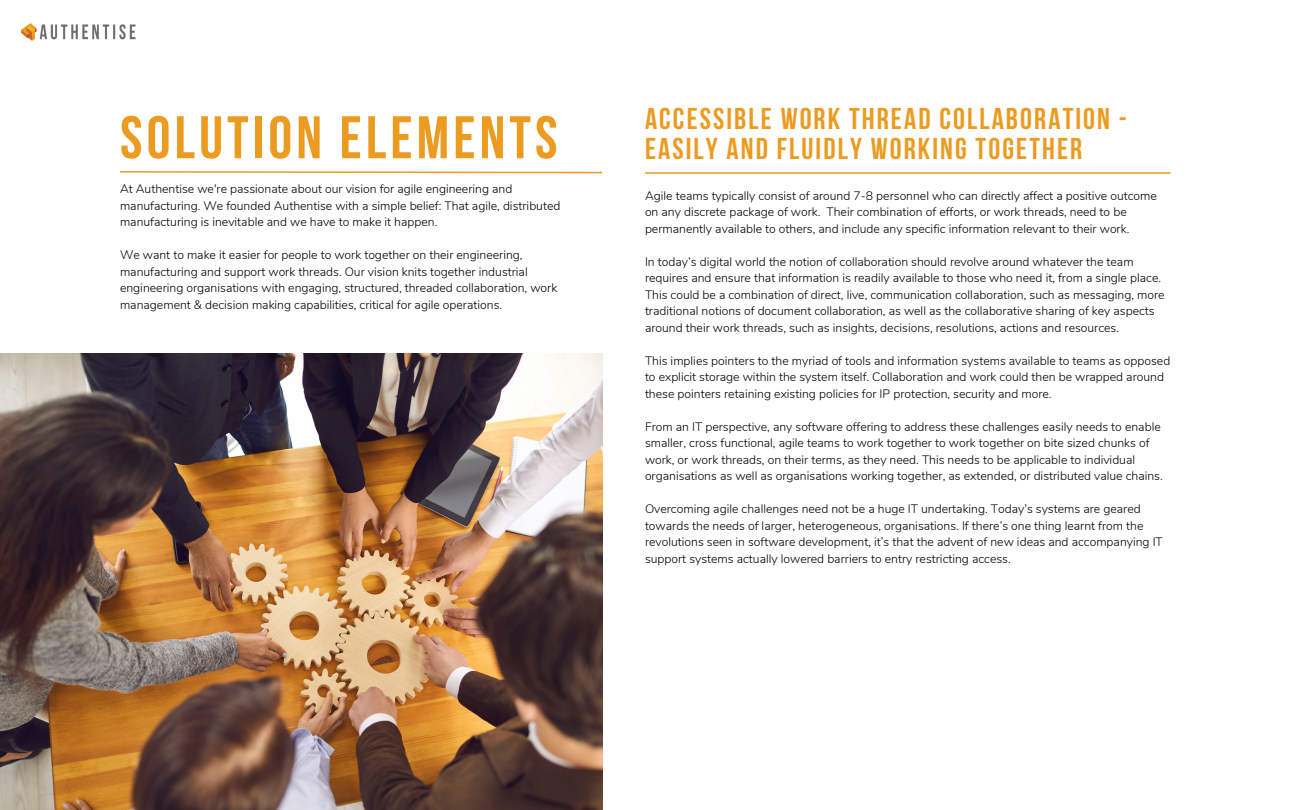
<style>
.page{position:relative;width:1290px;height:810px;background:#fff}
.page>*{position:absolute;margin:0;border:0;box-sizing:border-box;transform-origin:0 0}
.t1{font:700 60px "Bebas Neue";letter-spacing:.07em;color:#ec9b21}
.t2{font:700 30px/30px "Bebas Neue";letter-spacing:.07em;color:#ec9b21}
.t3{font:300 12.2px/16.5px "Nunito";color:#000}
</style>
<div class="page">
<svg style="left:120px;top:171px;width:483px;height:3px"></svg>
<hr style="left:645px;top:172px;width:526px;height:2px;background:#ec9b21">
<img style="left:0;top:354px;width:602px;height:456px">
<img style="left:21px;top:24px;width:115px;height:16px">
<p class="t1" style="left:120px;top:113px;width:439px">SOLUTION ELEMENTS</p>
<p class="t2" style="left:645px;top:106px;width:484px">ACCESSIBLE WORK THREAD COLLABORATION -<br>EASILY AND FLUIDLY WORKING TOGETHER</p>
<p class="t3" style="left:120px;top:181px;width:442px">At Authentise we're passionate about our vision for agile engineering and manufacturing. We founded Authentise with a simple belief: That agile, distributed manufacturing is inevitable and we have to make it happen.</p>
<p class="t3" style="left:120px;top:247px;width:439px">We want to make it easier for people to work together on their engineering, manufacturing and support work threads. Our vision knits together industrial engineering organisations with engaging, structured, threaded collaboration, work management &amp; decision making capabilities, critical for agile operations.</p>
<p class="t3" style="left:645px;top:187px;width:513px">Agile teams typically consist of around 7-8 personnel who can directly affect a positive outcome on any discrete package of work. Their combination of efforts, or work threads, need to be permanently available to others, and include any specific information relevant to their work.</p>
<p class="t3" style="left:645px;top:253px;width:521px">In today’s digital world the notion of collaboration should revolve around whatever the team requires and ensure that information is readily available to those who need it, from a single place.<br>This could be a combination of direct, live, communication collaboration, such as messaging, more traditional notions of document collaboration, as well as the collaborative sharing of key aspects around their work threads, such as insights, decisions, resolutions, actions and resources.</p>
<p class="t3" style="left:645px;top:352px;width:527px">This implies pointers to the myriad of tools and information systems available to teams as opposed to explicit storage within the system itself. Collaboration and work could then be wrapped around these pointers retaining existing policies for IP protection, security and more.</p>
<p class="t3" style="left:645px;top:418px;width:519px">From an IT perspective, any software offering to address these challenges easily needs to enable smaller, cross functional, agile teams to work together to work together on bite sized chunks of work, or work threads, on their terms, as they need. This needs to be applicable to individual organisations as well as organisations working together, as extended, or distributed value chains.</p>
<p class="t3" style="left:645px;top:501px;width:519px">Overcoming agile challenges need not be a huge IT undertaking. Today’s systems are geared towards the needs of larger, heterogeneous, organisations. If there’s one thing learnt from the revolutions seen in software development, it’s that the advent of new ideas and accompanying IT support systems actually lowered barriers to entry restricting access.</p>
</div>
